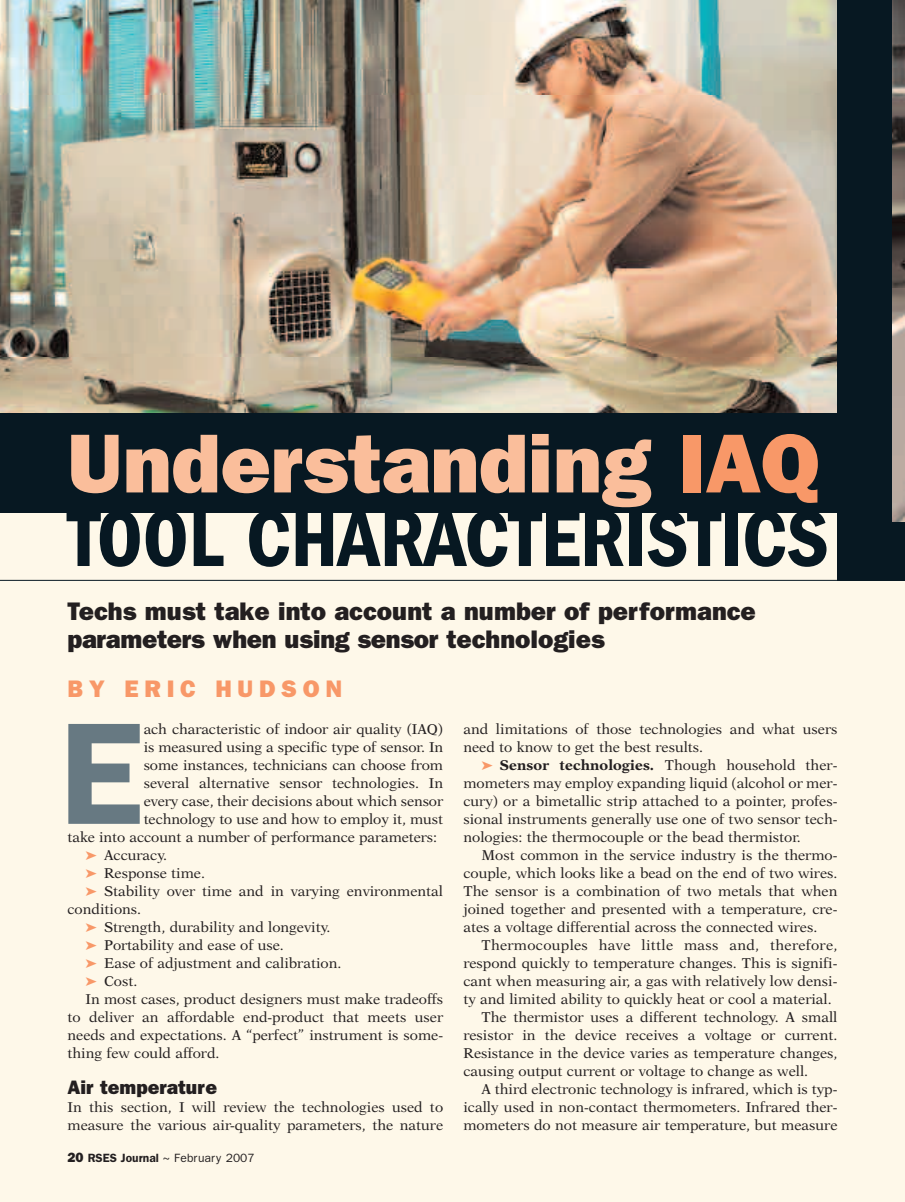
<style>
.page{position:relative;width:905px;height:1202px;background:#fff}
.page>*{position:absolute;margin:0;border:0;box-sizing:border-box;transform-origin:0 0}
.t1{font:600 145.5px "Franklin Gothic";color:#677982}
.t2{font:800 84px "Franklin Gothic";color:#fabe9b}
.t3{font:600 condensed 82.5px "Franklin Gothic";letter-spacing:-.005em;color:#071822}
.t4{font:800 25.5px/28.5px "Franklin Gothic";color:#231f20}
.t5{font:800 24px "Franklin Gothic";letter-spacing:.24em;color:#f89868}
.t6{font:800 19.5px "Franklin Gothic";color:#231f20}
.t7{font:14.25px/18px "New Aster";color:#231f20}
.t8{font:14.25px "New Aster";letter-spacing:.02em;color:#231f20}
.t9{font:12px "Franklin Gothic";color:#231f20}
.s1{color:#f89868}
.s2{font-weight:800;font-size:13.5px}
.s3{font-weight:600}
.s4{font-weight:700}
</style>
<div class="page">
<div style="left:0;top:0;width:904px;height:1202px;background:#fef8e9"></div>
<img style="left:0;top:0;width:837px;height:413px">
<div style="left:0;top:413px;width:904px;height:99px;background:#071822"></div>
<img style="left:891px;top:0;width:13px;height:522px">
<div style="left:837px;top:0;width:54px;height:580px;background:#071822"></div>
<hr style="left:0;top:580px;width:839px;height:1px;background:#071822">
<div style="left:837px;top:522px;width:67px;height:58px;background:#071822"></div>
<h2 class="t2" style="left:68px;top:414px;width:753px">Understanding <span class="s1">IAQ</span></h2>
<h3 class="t3" style="left:68px;top:511px;width:762px">TOOL CHARACTERISTICS</h3>
<h3 class="t4" style="left:67px;top:596px;width:690px">Techs must take into account a number of performance parameters when using sensor technologies</h3>
<h3 class="t5" style="left:68px;top:675px;width:276px">BY ERIC HUDSON</h3>
<h1 class="t1" style="left:59px;top:688px;width:86px">E</h1>
<p class="t7" style="left:144px;top:721px;width:301px">ach characteristic of indoor air quality (IAQ)</p>
<p class="t7" style="left:144px;top:739px;width:301px">is measured using a specific type of sensor. In</p>
<p class="t7" style="left:144px;top:757px;width:301px">some instances, technicians can choose from</p>
<p class="t7" style="left:144px;top:775px;width:301px">several alternative sensor technologies. In</p>
<p class="t7" style="left:144px;top:793px;width:301px">every case, their decisions about which sensor</p>
<p class="t7" style="left:144px;top:811px;width:301px">technology to use and how to employ it, must</p>
<p class="t7" style="left:67px;top:829px;width:371px">take into account a number of performance parameters:</p>
<p class="t7" style="left:86px;top:847px;width:83px"><span class="s1">➤</span> Accuracy.</p>
<p class="t7" style="left:86px;top:865px;width:121px"><span class="s1">➤</span> Response time.</p>
<p class="t7" style="left:86px;top:883px;width:359px"><span class="s1">➤</span> Stability over time and in varying environmental</p>
<p class="t7" style="left:67px;top:901px;width:75px">conditions.</p>
<p class="t7" style="left:86px;top:919px;width:246px"><span class="s1">➤</span> Strength, durability and longevity.</p>
<p class="t7" style="left:86px;top:937px;width:200px"><span class="s1">➤</span> Portability and ease of use.</p>
<p class="t7" style="left:86px;top:955px;width:257px"><span class="s1">➤</span> Ease of adjustment and calibration.</p>
<p class="t7" style="left:86px;top:973px;width:53px"><span class="s1">➤</span> Cost.</p>
<p class="t7" style="left:86px;top:991px;width:359px">In most cases, product designers must make tradeoffs</p>
<p class="t7" style="left:67px;top:1009px;width:377px">to deliver an affordable end-product that meets user</p>
<p class="t7" style="left:67px;top:1027px;width:377px">needs and expectations. A “perfect” instrument is some-</p>
<p class="t7" style="left:68px;top:1045px;width:153px">thing few could afford.</p>
<h3 class="t6" style="left:68px;top:1075px;width:151px">Air temperature</h3>
<p class="t7" style="left:68px;top:1099px;width:377px">In this section, I will review the technologies used to measure the various air-quality parameters, the nature</p>
<p class="t9" style="left:68px;top:1150px;width:189px"><span class="s2">20</span> <span class="s3">RSES Journal</span> ~ Februar y 2007</p>
<p class="t7" style="left:463px;top:721px;width:375px">and limitations of those technologies and what users need to know to get the best results.</p>
<p class="t7" style="left:463px;top:757px;width:375px;text-align:justify;text-indent:18px"><span class="s1">➤</span> <span class="s4">Sensor technologies.</span> Though household ther&shy;mometers may employ expanding liquid (alcohol or mer&shy;cury) or a bimetallic strip attached to a pointer, profes&shy;sional instruments generally use one of two sensor tech&shy;nologies: the thermocouple or the bead thermistor.</p>
<p class="t7" style="left:463px;top:847px;width:375px;text-align:justify;text-indent:18px">Most common in the service industry is the thermo&shy;couple, which looks like a bead on the end of two wires.<br>The sensor is a combination of two metals that when joined together and presented with a temperature, cre&shy;ates a voltage differential across the connected wires.</p>
<p class="t8" style="left:481px;top:939px;width:357px">Thermocouples have little mass and, therefore,</p>
<p class="t7" style="left:463px;top:955px;width:375px">respond quickly to temperature changes. This is signifi-</p>
<p class="t7" style="left:463px;top:973px;width:375px">cant when measuring air, a gas with relatively low densi-</p>
<p class="t7" style="left:463px;top:991px;width:370px">ty and limited ability to quickly heat or cool a material.</p>
<p class="t7" style="left:481px;top:1009px;width:357px">The thermistor uses a different technology. A small</p>
<p class="t7" style="left:463px;top:1027px;width:375px">resistor in the device receives a voltage or current.</p>
<p class="t7" style="left:463px;top:1045px;width:375px">Resistance in the device varies as temperature changes,</p>
<p class="t7" style="left:463px;top:1063px;width:346px">causing output current or voltage to change as well.</p>
<p class="t7" style="left:481px;top:1081px;width:357px">A third electronic technology is infrared, which is typ-</p>
<p class="t7" style="left:463px;top:1099px;width:375px">ically used in non-contact thermometers. Infrared ther-</p>
<p class="t7" style="left:463px;top:1117px;width:375px">mometers do not measure air temperature, but measure</p>
</div>
